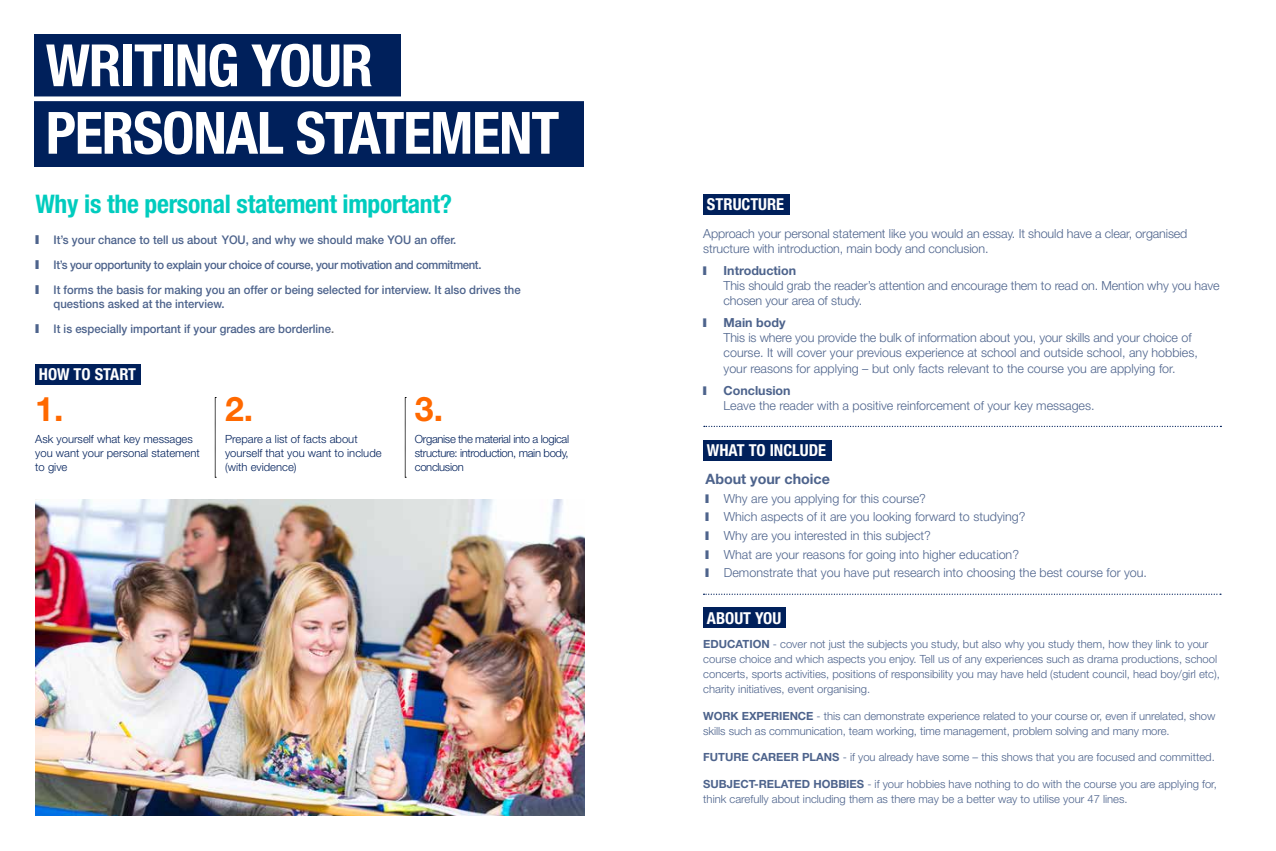
<style>
.page{position:relative;width:1276px;height:851px;background:#fff}
.page>*{position:absolute;margin:0;border:0;box-sizing:border-box;transform-origin:0 0}
.t1{font:700 condensed 58.38px/67.5px "Helvetica Neue LT Std";letter-spacing:-.02em;color:#fff}
.t2{font:700 33.88px "Helvetica Neue LT Std";color:#ff6900}
.t3{font:700 condensed 25.62px "Helvetica Neue LT Std";letter-spacing:-.01em;color:#00ccbe}
.t4{font:700 condensed 16.5px "Helvetica Neue LT Std";color:#fff}
.t5{font:700 14.25px "Helvetica Neue LT Std";color:#4d638c}
.t6{font:300 12.5px/15px "Helvetica Neue LT Std";color:#4d638c}
.t7{font:500 11.88px/14.6px "Helvetica Neue LT Std";color:#4d638c;scale:.95 1}
.t8{font:500 11.88px "Helvetica Neue LT Std";letter-spacing:-.03em;color:#4d638c;scale:.95 1}
.t9{font:500 11.88px "Helvetica Neue LT Std";color:#4d638c}
.t10{font:300 11.25px/15px "Helvetica Neue LT Std";color:#4d638c}
.t11{font:300 11.25px/13.8px "Helvetica Neue LT Std";color:#00205b}
.s1{color:#706f6f}
.s2{font-weight:700}
</style>
<div class="page">
<div style="left:35px;top:34px;width:595px;height:133px;background:#00205b"></div>
<div style="left:402px;top:25px;width:238px;height:73px;background:#fff"></div>
<div style="left:0;top:96px;width:593px;height:5px;background:#fff"></div>
<div style="left:584px;top:86px;width:56px;height:126px;background:#fff"></div>
<img style="left:35px;top:500px;width:550px;height:315px">
<div style="left:35px;top:364px;width:106px;height:20px;background:#00205b"></div>
<svg style="left:215px;top:397px;width:1px;height:81px"></svg>
<svg style="left:405px;top:397px;width:1px;height:81px"></svg>
<div style="left:703px;top:194px;width:86px;height:21px;background:#00205b"></div>
<div style="left:703px;top:440px;width:128px;height:21px;background:#00205b"></div>
<div style="left:703px;top:607px;width:83px;height:21px;background:#00205b"></div>
<svg style="left:704px;top:425px;width:517px;height:2px"></svg>
<svg style="left:703px;top:593px;width:518px;height:1px"></svg>
<h1 class="t1" style="left:46px;top:31px;width:515px">WRITING YOUR<br>PERSONAL STATEMENT</h1>
<h3 class="t3" style="left:35px;top:188px;width:418px">Why is the personal statement important?</h3>
<p class="t9" style="left:35px;top:232px;width:422px">■ It’s your chance to tell us about YOU, and why we should make YOU an offer.</p>
<p class="t8" style="left:35px;top:257px;width:471px">■ It’s your opportunity to explain your choice of course, your motivation and commitment.</p>
<p class="t7" style="left:54px;top:282px;width:493px;text-indent:-18px">■ It forms the basis for making you an offer or being selected for interview. It also drives the questions asked at the interview.</p>
<p class="t7" style="left:35px;top:322px;width:316px">■ It is especially important if your grades are borderline<span class="s1">.</span></p>
<h3 class="t4" style="left:39px;top:364px;width:99px">HOW TO START</h3>
<h2 class="t2" style="left:35px;top:388px;width:30px">1.</h2>
<p class="t11" style="left:35px;top:432px;width:166px">Ask yourself what key messages you want your personal statement to give</p>
<h2 class="t2" style="left:225px;top:388px;width:30px">2.</h2>
<p class="t11" style="left:225px;top:432px;width:158px">Prepare a list of facts about yourself that you want to include (with evidence)</p>
<h2 class="t2" style="left:415px;top:388px;width:30px">3.</h2>
<p class="t11" style="left:415px;top:432px;width:156px;text-align:justify">Organise the material into a logical structure: introduction, main body, conclusion</p>
<h3 class="t4" style="left:707px;top:194px;width:79px">STRUCTURE</h3>
<p class="t6" style="left:703px;top:226px;width:486px">Approach your personal statement like you would an essay. It should have a clear, organised structure with introduction, main body and conclusion.</p>
<p class="t6" style="left:723px;top:263px;width:497px;text-indent:-20px">■ <span class="s2">Introduction<br></span>This should grab the reader’s attention and encourage them to read on. Mention why you have chosen your area of study.</p>
<p class="t6" style="left:723px;top:315px;width:476px;text-indent:-20px">■ <span class="s2">Main body<br></span>This is where you provide the bulk of information about you, your skills and your choice of course. It will cover your previous experience at school and outside school, any hobbies, your reasons for applying – but only facts relevant to the course you are applying for.</p>
<p class="t6" style="left:723px;top:382px;width:372px;text-indent:-20px">■ <span class="s2">Conclusion<br></span>Leave the reader with a positive reinforcement of your key messages.</p>
<h3 class="t4" style="left:707px;top:440px;width:121px">WHAT TO INCLUDE</h3>
<p class="t5" style="left:705px;top:470px;width:126px">About your choice</p>
<p class="t6" style="left:705px;top:490px;width:222px">■ Why are you applying for this course?</p>
<p class="t6" style="left:705px;top:509px;width:321px">■ Which aspects of it are you looking forward to studying?</p>
<p class="t6" style="left:705px;top:527px;width:227px">■ Why are you interested in this subject?</p>
<p class="t6" style="left:705px;top:546px;width:315px">■ What are your reasons for going into higher education?</p>
<p class="t6" style="left:705px;top:564px;width:443px">■ Demonstrate that you have put research into choosing the best course for you.</p>
<h3 class="t4" style="left:707px;top:607px;width:76px">ABOUT YOU</h3>
<p class="t10" style="left:703px;top:636px;width:518px"><span class="s2">EDUCATION</span> - cover not just the subjects you study, but also why you study them, how they link to your course choice and which aspects you enjoy. Tell us of any experiences such as drama productions, school concerts, sports activities, positions of responsibility you may have held (student council, head boy/girl etc), charity initiatives, event organising.</p>
<p class="t10" style="left:703px;top:707px;width:514px"><span class="s2">WORK EXPERIENCE</span> - this can demonstrate experience related to your course or, even if unrelated, show skills such as communication, team working, time management, problem solving and many more.</p>
<p class="t10" style="left:703px;top:749px;width:513px"><span class="s2">FUTURE CAREER PLANS</span> - if you already have some – this shows that you are focused and committed.</p>
<p class="t10" style="left:703px;top:775px;width:515px"><span class="s2">SUBJECT-RELATED HOBBIES</span> - if your hobbies have nothing to do with the course you are applying for, think carefully about including them as there may be a better way to utilise your 47 lines.</p>
</div>
